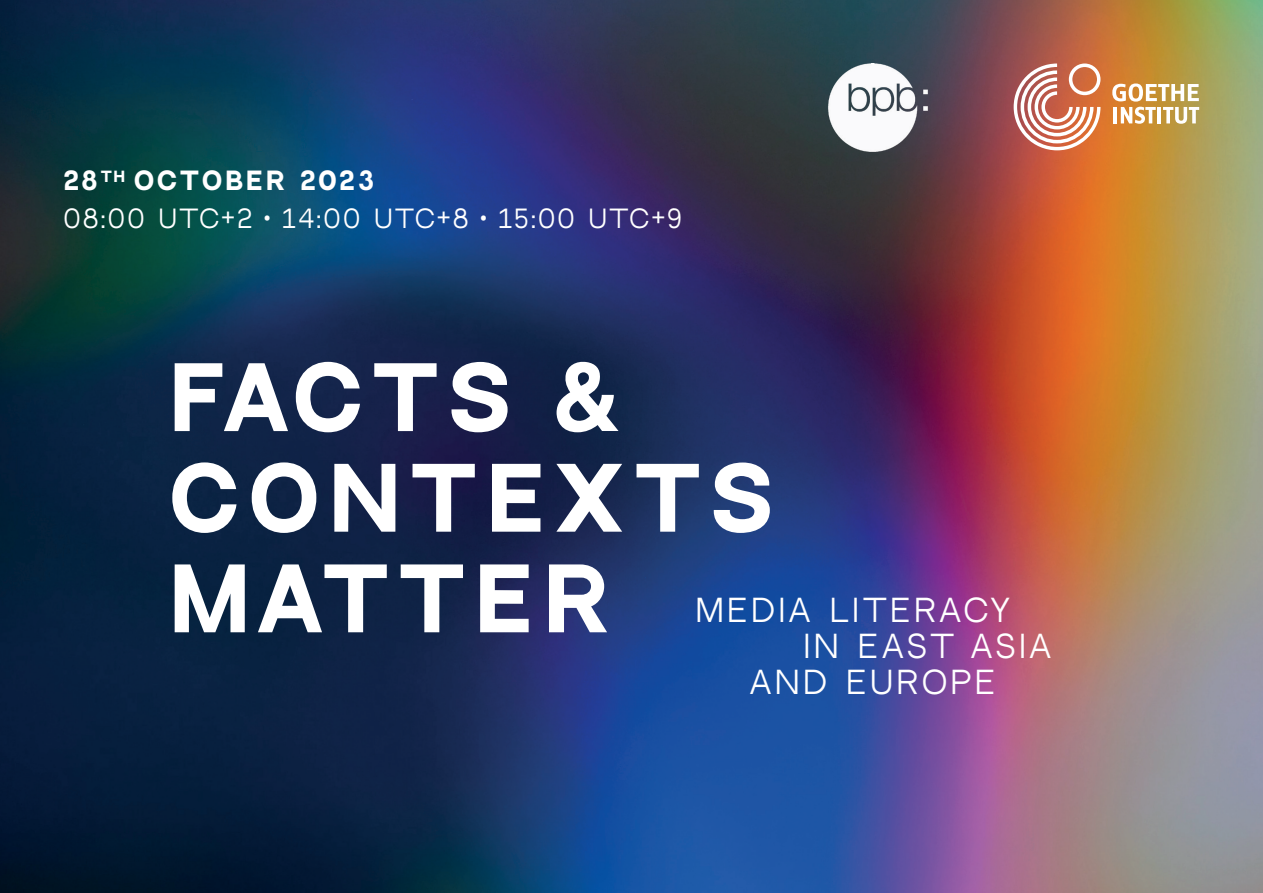
<style>
.page{position:relative;width:1263px;height:893px;background:#fff}
.page>*{position:absolute;margin:0;border:0;box-sizing:border-box;transform-origin:0 0}
.t1{font:700 83.85px/100.6px "Neutral Face";letter-spacing:.15em;color:#fff}
.t2{font:30px "Neutral Face";letter-spacing:.15em;color:#fff}
.t3{font:24px/37.8px "Neutral Face";letter-spacing:.115em;color:#fff}
.s1{font-weight:700}
</style>
<div class="page">
<img style="left:0;top:0;width:1263px;height:893px">
<svg style="left:1014px;top:64px;width:86px;height:86px"></svg>
<svg style="left:1112px;top:84px;width:87px;height:40px"></svg>
<img style="left:826px;top:63px;width:104px;height:88px">
<p class="t3" style="left:64px;top:161px;width:619px"><span class="s1">28</span> <sup>TH</sup> <span class="s1">OCTOBER 2023<br></span>08:00 UTC+2 • 14:00 UTC+8 • 15:00 UTC+9</p>
<h1 class="t1" style="left:171px;top:344px;width:602px">FACTS &amp;<br>CONTEXTS<br>MATTER</h1>
<p class="t2" style="left:696px;top:590px;width:315px">MEDIA LITERACY</p>
<p class="t2" style="left:804px;top:626px;width:248px">IN EAST ASIA</p>
<p class="t2" style="left:750px;top:662px;width:247px">AND EUROPE</p>
</div>
